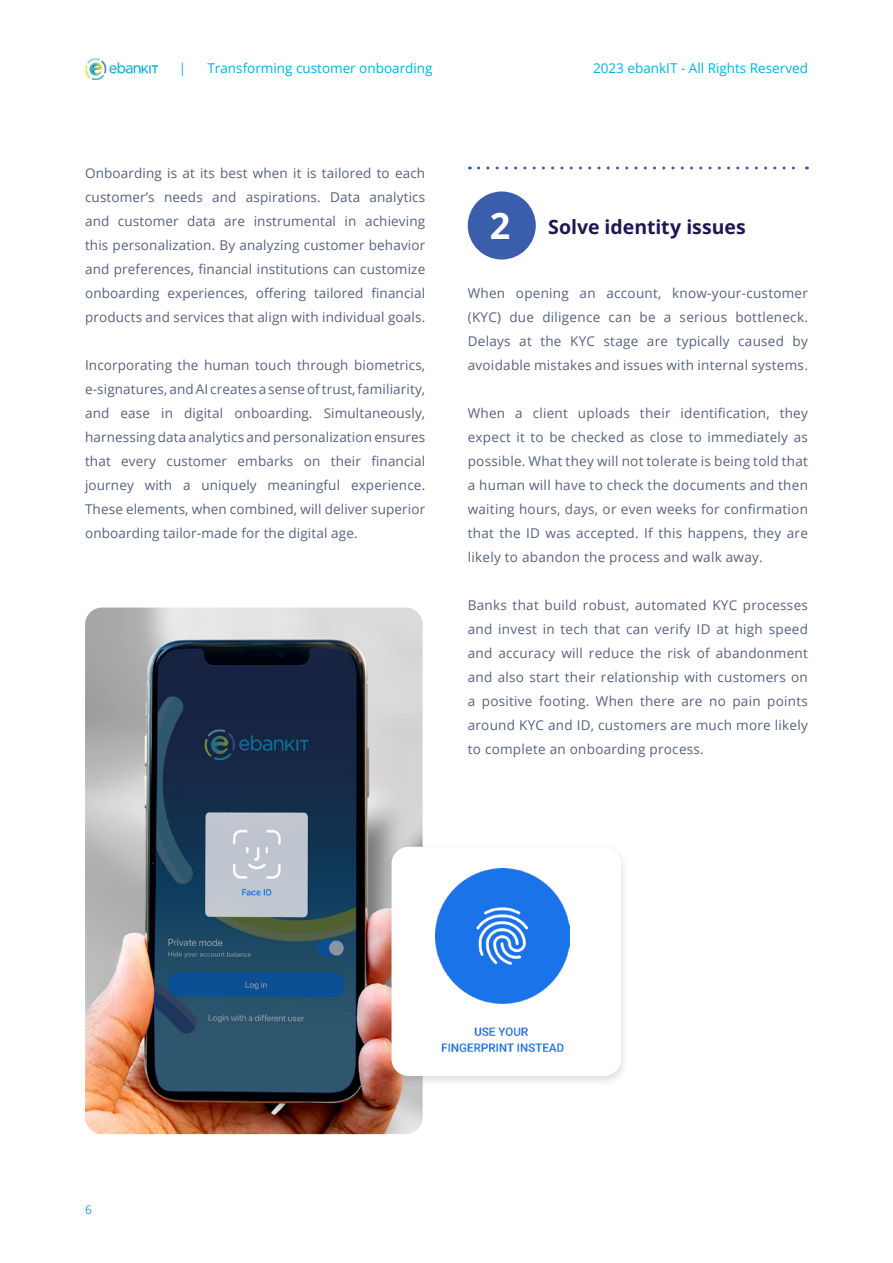
<style>
.page{position:relative;width:893px;height:1263px;background:#fff}
.page>*{position:absolute;margin:0;border:0;box-sizing:border-box;transform-origin:0 0}
._00_-_Headline_Section_-_report{font:700 36px "Open Sans";color:#fff}
._03_-_key_result_title_-_report{font:700 19.5px "Open Sans";color:#201751}
._04_-_Body_of_text_-_report{font:13.5px/24px "Open Sans";letter-spacing:.02em;color:#55627d;text-align:justify}
.t1{font:13.5px "Open Sans";color:#00b1e2}
.t2{font:12px "Open Sans";color:#00b1e2}
</style>
<div class="page">
<img style="left:85px;top:59px;width:72px;height:21px">
<div style="left:468px;top:191px;width:68px;height:68px;background:#3a5eab;border-radius:50%"></div>
<svg style="left:478px;top:166px;width:329px;height:3px"></svg>
<img style="left:85px;top:608px;width:338px;height:526px">
<div style="left:383px;top:842px;width:246px;height:246px;background:#231f20;opacity:.15"></div>
<div style="left:391px;top:847px;width:230px;height:229px;background:#fff;border-radius:17px"></div>
<img style="left:435px;top:869px;width:135px;height:184px">
<p class="t1" style="left:179px;top:59px;width:9px">|</p>
<p class="t1" style="left:207px;top:59px;width:227px">Transforming customer onboarding</p>
<p class="t1" style="left:593px;top:59px;width:216px">2023 ebankIT - All Rights Reserved</p>
<p class="_04_-_Body_of_text_-_report" style="left:85px;top:161px;width:342px">Onboarding is at its best when it is tailored to each customer’s needs and aspirations. Data analytics and customer data are instrumental in achieving this personalization. By analyzing customer behavior and preferences, financial institutions can customize onboarding experiences, offering tailored financial products and services that align with individual goals.</p>
<p class="_04_-_Body_of_text_-_report" style="left:85px;top:353px;width:342px">Incorporating the human touch through biometrics, e-signatures, and AI creates a sense of trust, familiarity, and ease in digital onboarding. Simultaneously, harnessing data analytics and personalization ensures that every customer embarks on their financial journey with a uniquely meaningful experience.<br>These elements, when combined, will deliver superior onboarding tailor-made for the digital age.</p>
<p class="_00_-_Headline_Section_-_report" style="left:490px;top:201px;width:22px">2</p>
<p class="_03_-_key_result_title_-_report" style="left:548px;top:214px;width:199px">Solve identity issues</p>
<p class="_04_-_Body_of_text_-_report" style="left:468px;top:281px;width:342px">When opening an account, know-your-customer (KYC) due diligence can be a serious bottleneck.<br>Delays at the KYC stage are typically caused by avoidable mistakes and issues with internal systems.</p>
<p class="_04_-_Body_of_text_-_report" style="left:468px;top:401px;width:342px">When a client uploads their identification, they expect it to be checked as close to immediately as possible. What they will not tolerate is being told that a human will have to check the documents and then waiting hours, days, or even weeks for confirmation that the ID was accepted. If this happens, they are likely to abandon the process and walk away.</p>
<p class="_04_-_Body_of_text_-_report" style="left:468px;top:593px;width:342px">Banks that build robust, automated KYC processes and invest in tech that can verify ID at high speed and accuracy will reduce the risk of abandonment and also start their relationship with customers on a positive footing. When there are no pain points around KYC and ID, customers are much more likely to complete an onboarding process.</p>
<p class="t2" style="left:85px;top:1201px;width:8px">6</p>
</div>
